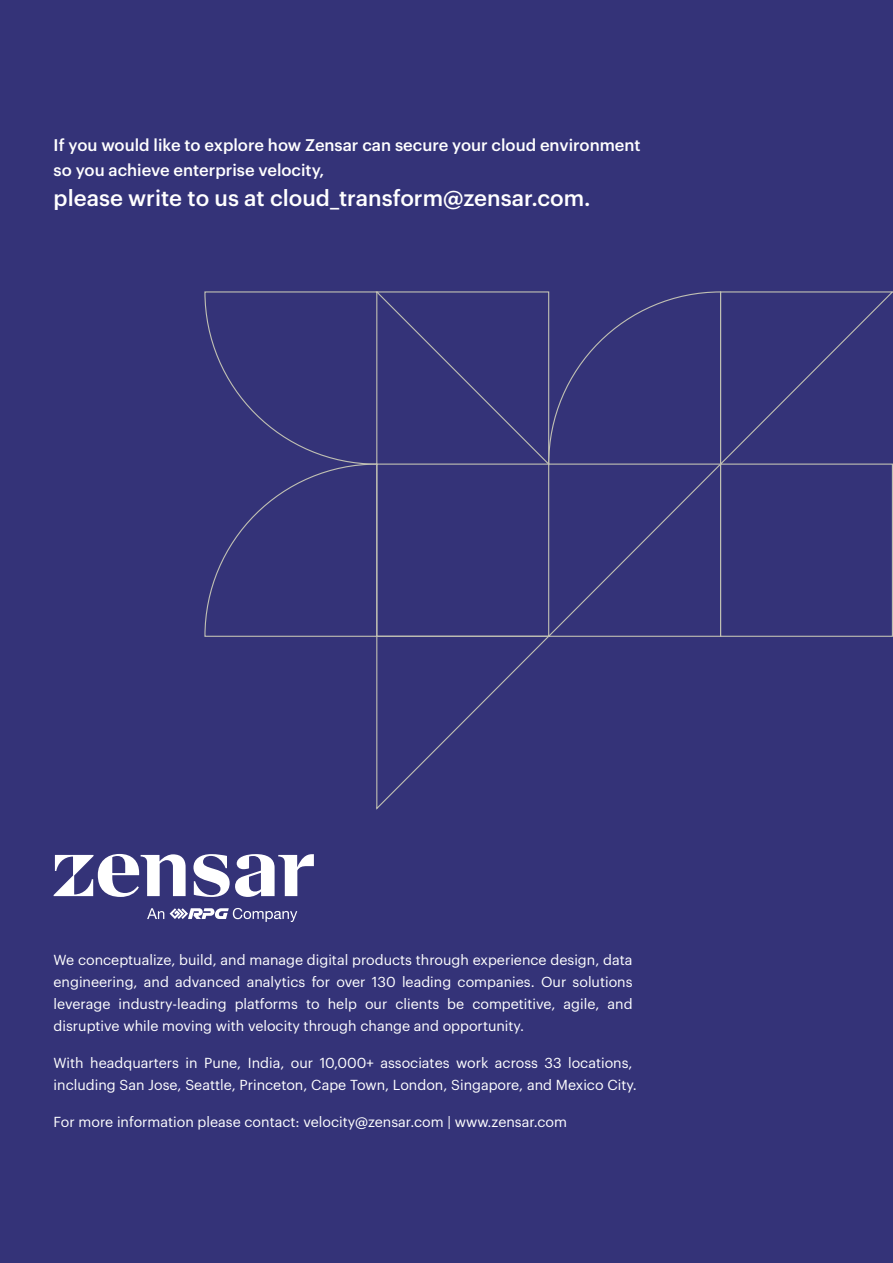
<style>
.page{position:relative;width:893px;height:1263px;background:#343378}
.page>*{position:absolute;margin:0;border:0;box-sizing:border-box;transform-origin:0 0}
.t1{font:500 22.2px "Graphik";color:#fff}
.t2{font:500 16.5px/24.9px "Graphik";color:#fff}
.t3{font:14.25px/21.8px "Graphik";color:#fff;text-align:justify}
</style>
<div class="page">
<svg style="left:204px;top:291px;width:689px;height:519px"></svg>
<svg style="left:54px;top:854px;width:260px;height:43px"></svg>
<svg style="left:147px;top:908px;width:17px;height:11px"></svg>
<svg style="left:170px;top:908px;width:127px;height:14px"></svg>
<p class="t2" style="left:54px;top:131px;width:588px">If you would like to explore how Zensar can secure your cloud environment so you achieve enterprise velocity,</p>
<h1 class="t1" style="left:54px;top:181px;width:538px">please write to us at cloud_transform@zensar.com.</h1>
<p class="t3" style="left:54px;top:948px;width:580px">We conceptualize, build, and manage digital products through experience design, data engineering, and advanced analytics for over 130 leading companies. Our solutions leverage industry-leading platforms to help our clients be competitive, agile, and disruptive while moving with velocity through change and opportunity.</p>
<p class="t3" style="left:54px;top:1050px;width:585px">With headquarters in Pune, India, our 10,000+ associates work across 33 locations, including San Jose, Seattle, Princeton, Cape Town, London, Singapore, and Mexico City.</p>
<p class="t3" style="left:54px;top:1109px;width:515px">For more information please contact: velocity@zensar.com | www.zensar.com</p>
</div>
